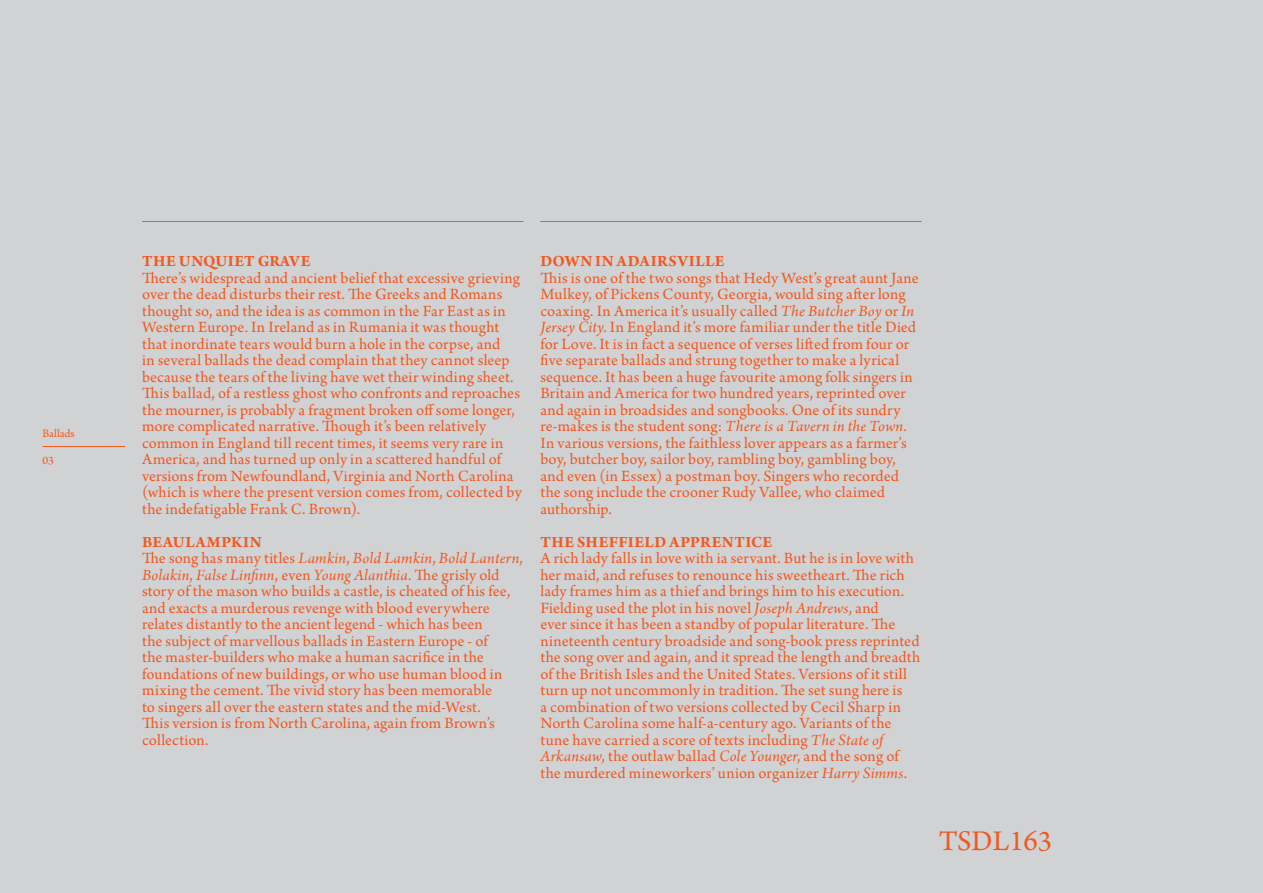
<style>
.page{position:relative;width:1263px;height:893px;background:#d1d2d4}
.page>*{position:absolute;margin:0;border:0;box-sizing:border-box;transform-origin:0 0}
.t1{font:30px "Arno Pro";color:#f15921}
.t2{font:16.5px/16.5px "Arno Pro";letter-spacing:.01em;color:#f15921}
.t3{font:700 16.5px "Arno Pro";letter-spacing:.03em;color:#f15921}
.t4{font:12px "Arno Pro";color:#f15921}
.s1{font-style:italic}
</style>
<div class="page">
<hr style="left:142px;top:221px;width:381px;height:1px;background:#f15921">
<hr style="left:540px;top:221px;width:382px;height:1px;background:#f15921">
<hr style="left:43px;top:446px;width:82px;height:1px;background:#f15921">
<p class="t4" style="left:43px;top:427px;width:34px">Ballads</p>
<p class="t4" style="left:43px;top:454px;width:13px">03</p>
<p class="t3" style="left:142px;top:252px;width:170px">THE UNQUIET GRAVE</p>
<p class="t2" style="left:142px;top:270px;width:381px">There’s widespread and ancient belief that excessive grieving over the dead disturbs their rest. The Greeks and Romans thought so, and the idea is as common in the Far East as in Western Europe. In Ireland as in Rumania it was thought that inordinate tears would burn a hole in the corpse, and<br>in several ballads the dead complain that they cannot sleep because the tears of the living have wet their winding sheet.<br>This ballad, of a restless ghost who confronts and reproaches the mourner, is probably a fragment broken off some longer, more complicated narrative. Though it’s been relatively common in England till recent times, it seems very rare in America, and has turned up only in a scattered handful of versions from Newfoundland, Virginia and North Carolina (which is where the present version comes from, collected by the indefatigable Frank C. Brown).</p>
<p class="t3" style="left:142px;top:532px;width:121px">BEAULAMPKIN</p>
<p class="t2" style="left:142px;top:551px;width:382px">The song has many titles <span class="s1">Lamkin</span>, <span class="s1">Bold Lamkin</span>, <span class="s1">Bold Lantern</span>, <span class="s1">Bolakin</span>, <span class="s1">False Linfinn</span>, even <span class="s1">Young Alanthia</span>. The grisly old story of the mason who builds a castle, is cheated of his fee, and exacts a murderous revenge with blood everywhere relates distantly to the ancient legend - which has been<br>the subject of marvellous ballads in Eastern Europe - of<br>the master-builders who make a human sacrifice in the foundations of new buildings, or who use human blood in mixing the cement. The vivid story has been memorable<br>to singers all over the eastern states and the mid-West.<br>This version is from North Carolina, again from Brown’s collection.</p>
<p class="t3" style="left:540px;top:252px;width:186px">DOWN IN ADAIRSVILLE</p>
<p class="t2" style="left:540px;top:270px;width:380px">This is one of the two songs that Hedy West’s great aunt Jane Mulkey, of Pickens County, Georgia, would sing after long coaxing. In America it’s usually called <span class="s1">The Butcher Boy</span> or <span class="s1">In Jersey City</span>. In England it’s more familiar under the title Died for Love. It is in fact a sequence of verses lifted from four or five separate ballads and strung together to make a lyrical sequence. It has been a huge favourite among folk singers in Britain and America for two hundred years, reprinted over and again in broadsides and songbooks. One of its sundry re-makes is the student song: <span class="s1">There is a Tavern in the Town</span>.<br>In various versions, the faithless lover appears as a farmer’s boy, butcher boy, sailor boy, rambling boy, gambling boy, and even (in Essex) a postman boy. Singers who recorded the song include the crooner Rudy Vallee, who claimed authorship.</p>
<p class="t3" style="left:540px;top:532px;width:233px">THE SHEFFIELD APPRENTICE</p>
<p class="t2" style="left:540px;top:551px;width:381px">A rich lady falls in love with ia servant. But he is in love with her maid, and refuses to renounce his sweetheart. The rich lady frames him as a thief and brings him to his execution.<br>Fielding used the plot in his novel <span class="s1">Joseph Andrews</span>, and<br>ever since it has been a standby of popular literature. The nineteenth century broadside and song-book press reprinted the song over and again, and it spread the length and breadth of the British Isles and the United States. Versions of it still turn up not uncommonly in tradition. The set sung here is<br>a combination of two versions collected by Cecil Sharp in North Carolina some half-a-century ago. Variants of the tune have carried a score of texts including <span class="s1">The State of Arkansaw</span>, the outlaw ballad <span class="s1">Cole Younger</span>, and the song of the murdered mineworkers’ union organizer <span class="s1">Harry Simms</span>.</p>
<p class="t1" style="left:939px;top:824px;width:115px">TSDL163</p>
</div>
